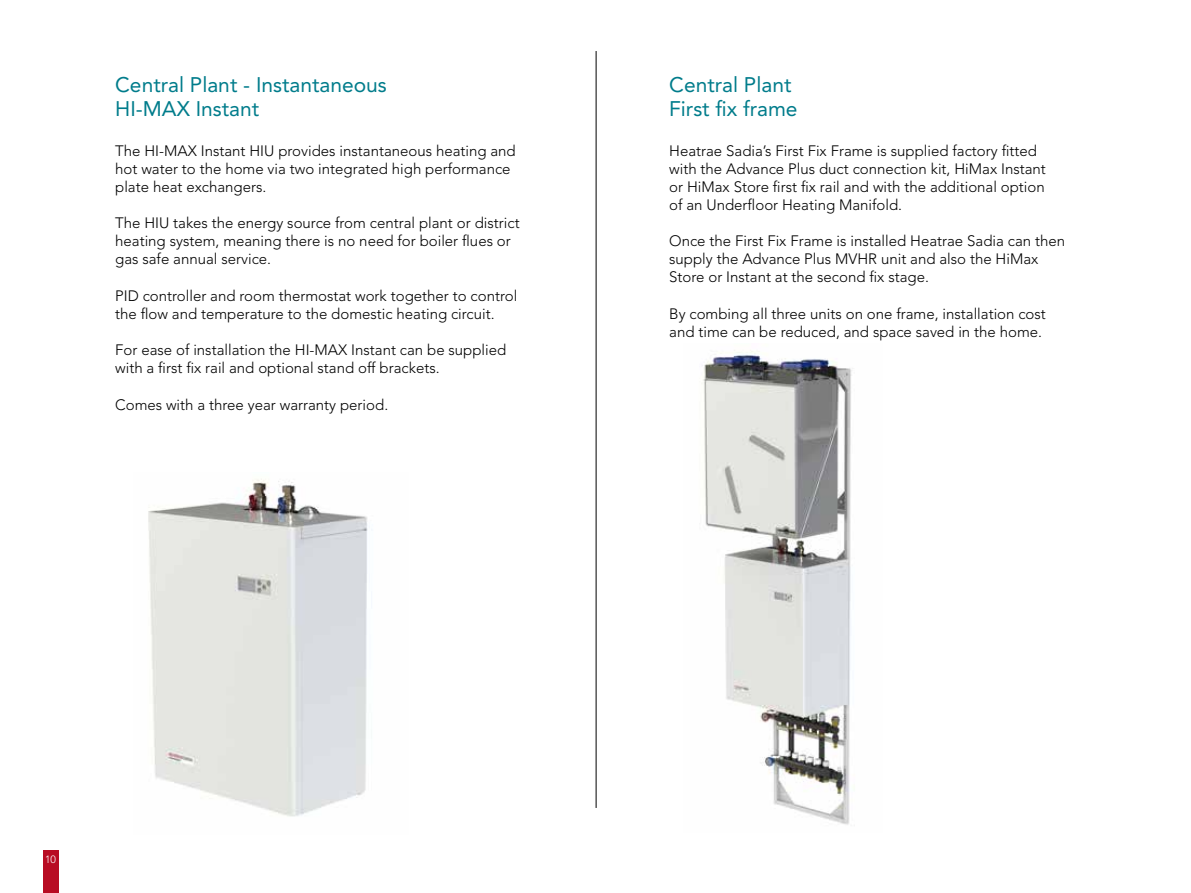
<style>
.page{position:relative;width:1191px;height:893px;background:#fff}
.page>*{position:absolute;margin:0;border:0;box-sizing:border-box;transform-origin:0 0}
.t1{font:21px/24px "Avenir LT Std";color:#007c8b}
.t2{font:300 15px/18px "Avenir LT Std";color:#000}
.t3{font:300 10.5px "Avenir LT Std";color:#fff}
</style>
<div class="page">
<div style="left:43px;top:850px;width:15px;height:43px;background:#b80c23"></div>
<hr style="left:596px;top:51px;width:1px;height:757px;background:#000">
<img style="left:148px;top:479px;width:220px;height:338px">
<img style="left:702px;top:350px;width:150px;height:475px">
<h1 class="t1" style="left:115px;top:73px;width:273px">Central Plant - Instantaneous<br>HI-MAX Instant</h1>
<p class="t2" style="left:115px;top:142px;width:402px">The HI-MAX Instant HIU provides instantaneous heating and hot water to the home via two integrated high performance plate heat exchangers.</p>
<p class="t2" style="left:115px;top:214px;width:406px">The HIU takes the energy source from central plant or district heating system, meaning there is no need for boiler flues or gas safe annual service.</p>
<p class="t2" style="left:115px;top:287px;width:403px">PID controller and room thermostat work together to control the flow and temperature to the domestic heating circuit.</p>
<p class="t2" style="left:115px;top:341px;width:393px">For ease of installation the HI-MAX Instant can be supplied with a first fix rail and optional stand off brackets.</p>
<p class="t2" style="left:115px;top:396px;width:274px">Comes with a three year warranty period.</p>
<h1 class="t1" style="left:669px;top:73px;width:130px">Central Plant<br>First fix frame</h1>
<p class="t2" style="left:669px;top:142px;width:378px">Heatrae Sadia’s First Fix Frame is supplied factory fitted with the Advance Plus duct connection kit, HiMax Instant or HiMax Store first fix rail and with the additional option of an Underfloor Heating Manifold.</p>
<p class="t2" style="left:669px;top:232px;width:397px">Once the First Fix Frame is installed Heatrae Sadia can then supply the Advance Plus MVHR unit and also the HiMax<br>Store or Instant at the second fix stage.</p>
<p class="t2" style="left:669px;top:305px;width:378px">By combing all three units on one frame, installation cost and time can be reduced, and space saved in the home.</p>
<p class="t3" style="left:45px;top:853px;width:12px">10</p>
</div>
